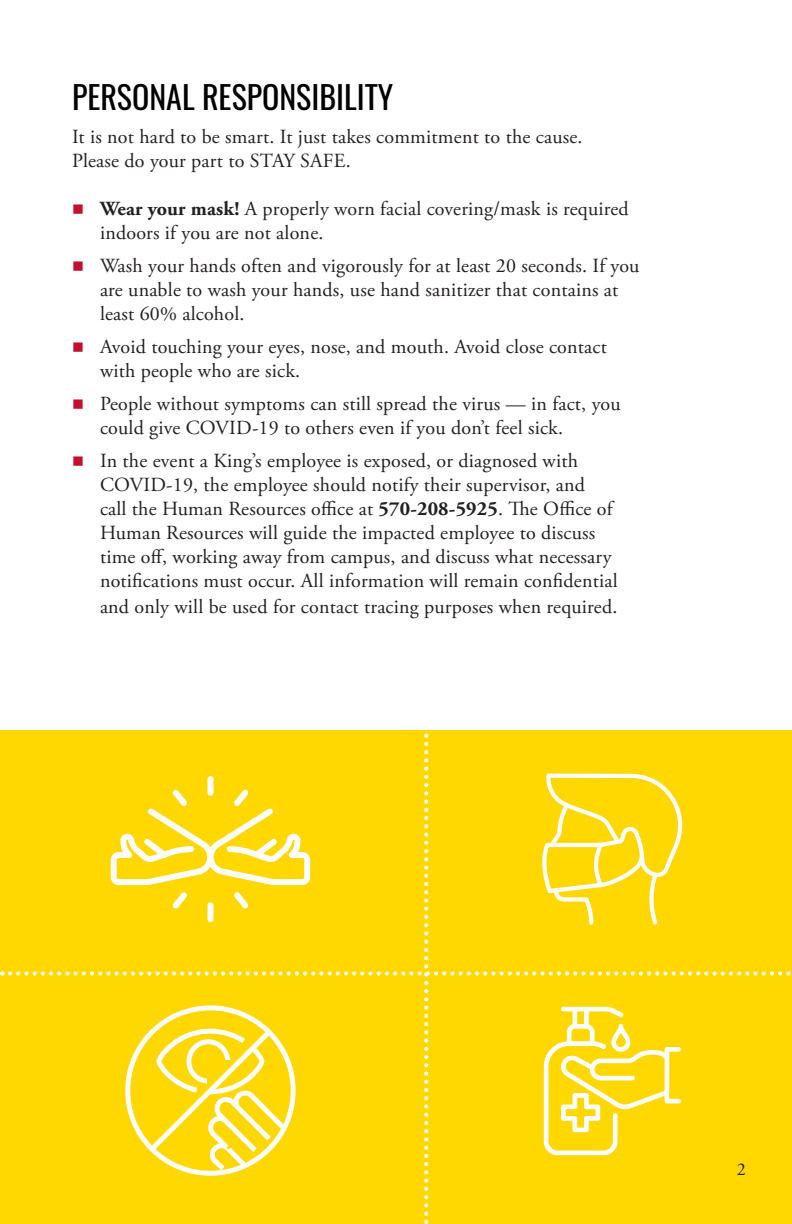
<style>
.page{position:relative;width:792px;height:1224px;background:#fff}
.page>*{position:absolute;margin:0;border:0;box-sizing:border-box;transform-origin:0 0}
.Headlines{font:32px "Oswald";color:#000}
.t1{font:20px/24px "Adobe Garamond Pro";letter-spacing:.01em;color:#231f20}
.t2{font:18px "Adobe Garamond Pro";color:#231f20}
.s1{color:#c3102f}
.s2{font-weight:700}
</style>
<div class="page">
<div style="left:10px;top:730px;width:782px;height:494px;background:#ffd801"></div>
<p class="Headlines" style="left:72px;top:69px;width:323px">PERSONAL RESPONSIBILITY</p>
<p class="t1" style="left:72px;top:126px;width:512px">It is not hard to be smart. It just takes commitment to the cause.<br>Please do your part to STAY SAFE.</p>
<p class="t1" style="left:100px;top:198px;width:530px;text-indent:-28px"><span class="s1">■</span> <span class="s2">Wear your mask!</span> A properly worn facial covering/mask is required indoors if you are not alone.</p>
<p class="t1" style="left:100px;top:255px;width:541px;text-indent:-28px"><span class="s1">■</span> Wash your hands often and vigorously for at least 20 seconds. If you are unable to wash your hands, use hand sanitizer that contains at least 60% alcohol.</p>
<p class="t1" style="left:100px;top:336px;width:508px;text-indent:-28px"><span class="s1">■</span> Avoid touching your eyes, nose, and mouth. Avoid close contact with people who are sick.</p>
<p class="t1" style="left:100px;top:393px;width:522px;text-indent:-28px"><span class="s1">■</span> People without symptoms can still spread the virus — in fact, you could give COVID-19 to others even if you don’t feel sick.</p>
<p class="t1" style="left:100px;top:450px;width:519px;text-indent:-28px"><span class="s1">■</span> In the event a King’s employee is exposed, or diagnosed with COVID-19, the employee should notify their supervisor, and<br>call the Human Resources office at <span class="s2">570-208-5925</span>. The Office of Human Resources will guide the impacted employee to discuss time off, working away from campus, and discuss what necessary notifications must occur. All information will remain confidential</p>
<p class="t1" style="left:100px;top:596px;width:519px">and only will be used for contact tracing purposes when required.</p>
<p class="t2" style="left:737px;top:1159px;width:10px">2</p>
</div>
